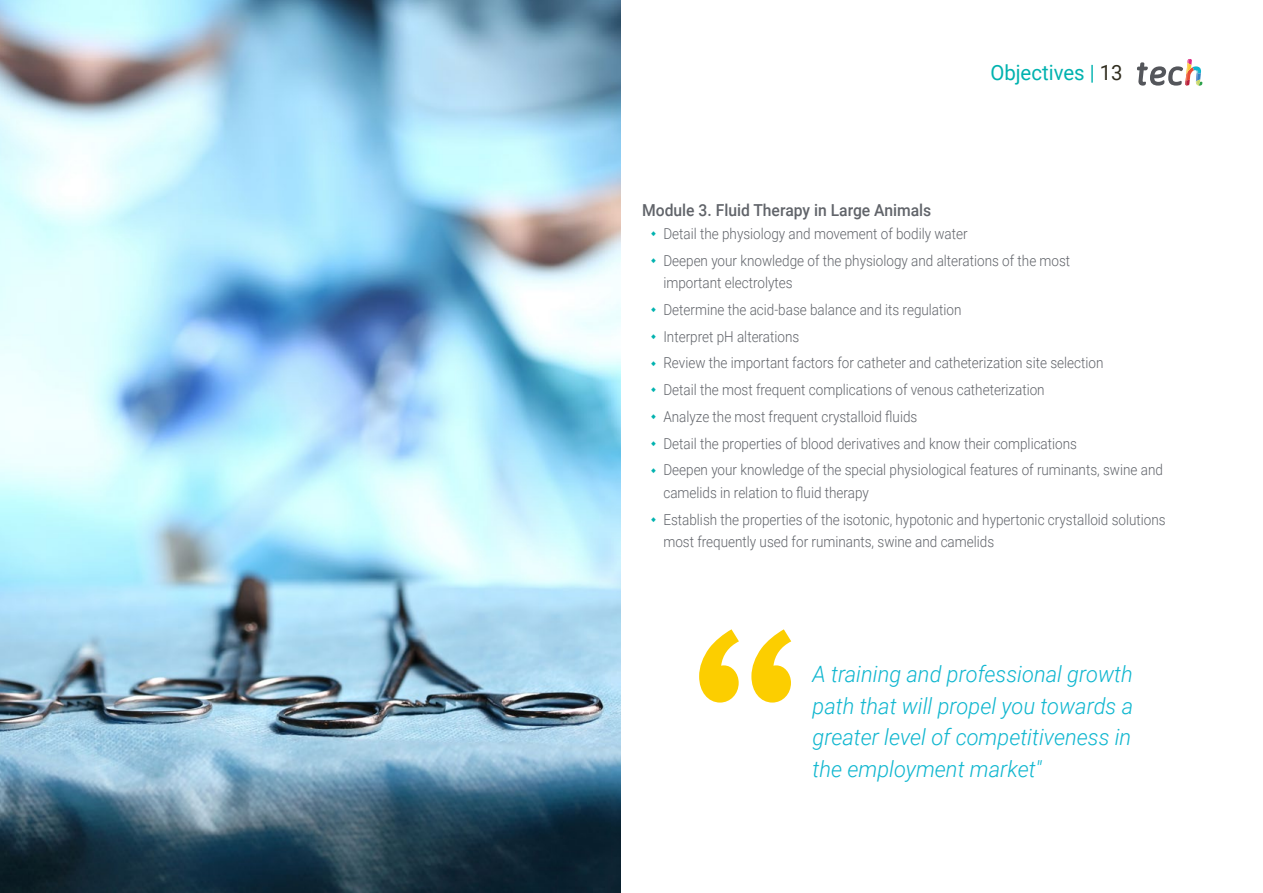
<style>
.page{position:relative;width:1263px;height:893px;background:#fff}
.page>*{position:absolute;margin:0;border:0;box-sizing:border-box;transform-origin:0 0}
.t1{font:italic 300 22.5px/31.5px "Roboto";color:#0fb6cf;text-align:justify}
.t2{font:21px "Roboto";color:#00b2af}
.t3{font:500 16.5px "Roboto";color:#61646a;scale:.95 1}
.t4{font:300 15px/26.7px "Roboto";color:#61646a;scale:.9 1}
.s1{color:#312e20}
</style>
<div class="page">
<svg style="left:1137px;top:59px;width:65px;height:27px"></svg>
<img style="left:0;top:0;width:621px;height:893px">
<svg style="left:699px;top:629px;width:92px;height:74px"></svg>
<h2 class="t2" style="left:990px;top:57px;width:134px">Objectives | <span class="s1">13</span></h2>
<p class="t3" style="left:642px;top:199px;width:306px">Module 3. Fluid Therapy in Large Animals</p>
<p class="t4" style="left:663px;top:220px;width:454px">Detail the physiology and movement of bodily water<br>Deepen your knowledge of the physiology and alterations of the most</p>
<p class="t4" style="left:663px;top:269px;width:556px">important electrolytes<br>Determine the acid-base balance and its regulation<br>Interpret pH alterations<br>Review the important factors for catheter and catheterization site selection<br>Detail the most frequent complications of venous catheterization<br>Analyze the most frequent crystalloid fluids<br>Detail the properties of blood derivatives and know their complications<br>Deepen your knowledge of the special physiological features of ruminants, swine and</p>
<p class="t4" style="left:663px;top:479px;width:560px">camelids in relation to fluid therapy<br>Establish the properties of the isotonic, hypotonic and hypertonic crystalloid solutions</p>
<p class="t4" style="left:663px;top:528px;width:369px">most frequently used for ruminants, swine and camelids</p>
<h1 class="t1" style="left:812px;top:657px;width:322px">A training and professional growth path that will propel you towards a greater level of competitiveness in the employment market"</h1>
</div>
